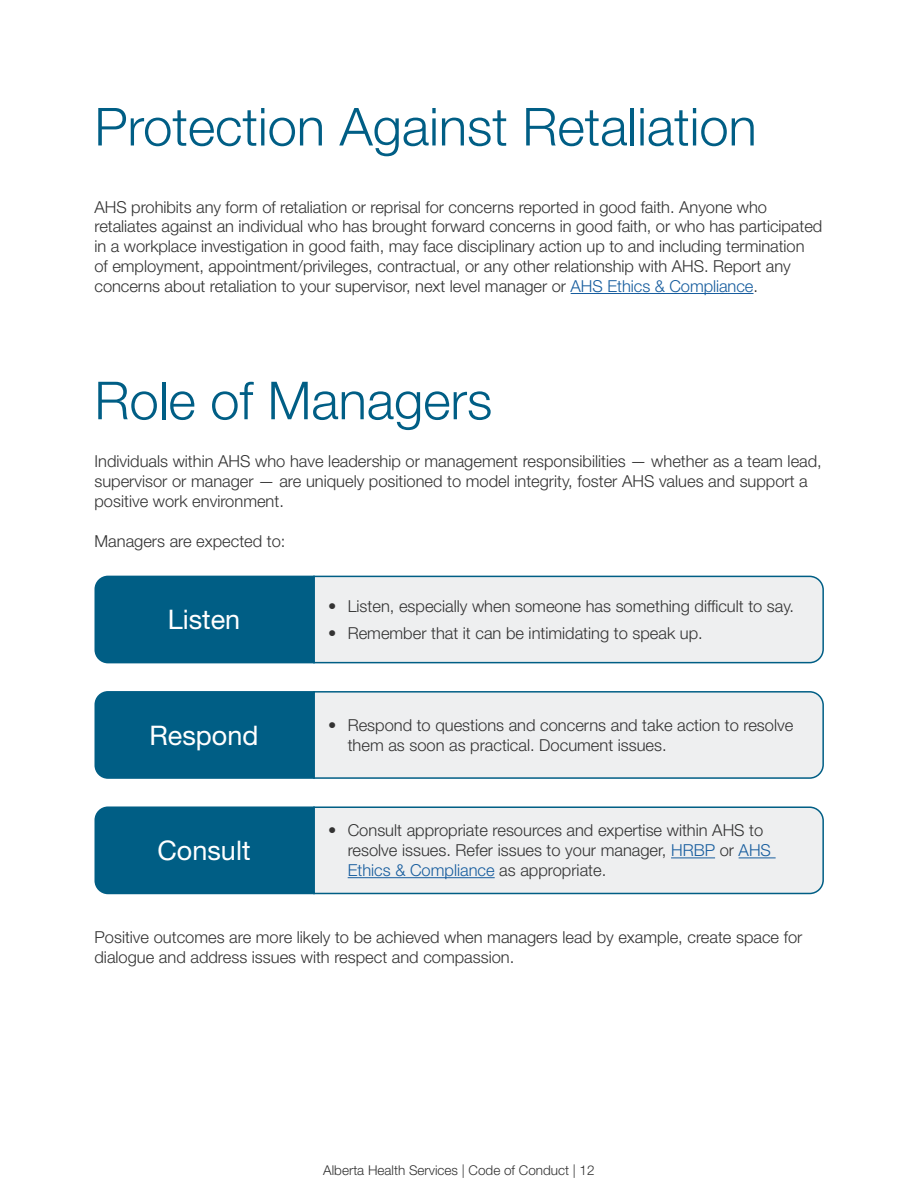
<style>
.page{position:relative;width:918px;height:1188px;background:#fff}
.page>*{position:absolute;margin:0;border:0;box-sizing:border-box;transform-origin:0 0}
.main_header{font:300 52.5px "Helvetica Neue LT Std";color:#005e85}
.main_header-2{font:27px "Helvetica Neue LT Std";color:#fff}
.reg{font:300 16.5px/19.8px "Helvetica Neue LT Std";letter-spacing:-.005em;color:#333}
.bullets{font:300 16.5px/19.8px "Helvetica Neue LT Std";color:#333}
.t1{font:300 13.5px "Helvetica Neue LT Std";color:#333}
.s1{color:#175d9e}
</style>
<div class="page">
<hr style="left:571px;top:293px;width:183px;height:1px;background:#175d9e">
<svg style="left:312px;top:575px;width:512px;height:89px"></svg>
<div style="left:94px;top:576px;width:221px;height:87px;background:#005e85"></div>
<div style="left:315px;top:691px;width:509px;height:88px;background:#eeeff0"></div>
<div style="left:94px;top:691px;width:221px;height:88px;background:#005e85"></div>
<svg style="left:312px;top:806px;width:512px;height:89px"></svg>
<div style="left:94px;top:806px;width:221px;height:88px;background:#005e85"></div>
<p class="main_header" style="left:94px;top:95px;width:664px">Protection Against Retaliation</p>
<p class="reg" style="left:94px;top:197px;width:729px">AHS prohibits any form of retaliation or reprisal for concerns reported in good faith. Anyone who retaliates against an individual who has brought forward concerns in good faith, or who has participated in a workplace investigation in good faith, may face disciplinary action up to and including termination<br>of employment, appointment/privileges, contractual, or any other relationship with AHS. Report any concerns about retaliation to your supervisor, next level manager or <span class="s1">AHS Ethics &amp; Compliance</span>.</p>
<p class="main_header" style="left:94px;top:368px;width:399px">Role of Managers</p>
<p class="reg" style="left:94px;top:451px;width:729px">Individuals within AHS who have leadership or management responsibilities — whether as a team lead, supervisor or manager — are uniquely positioned to model integrity, foster AHS values and support a positive work environment.</p>
<p class="reg" style="left:94px;top:531px;width:193px">Managers are expected to:</p>
<p class="main_header-2" style="left:168px;top:603px;width:74px">Listen</p>
<p class="main_header-2" style="left:149px;top:719px;width:111px">Respond</p>
<p class="main_header-2" style="left:157px;top:834px;width:95px">Consult</p>
<p class="bullets" style="left:328px;top:596px;width:467px">• Listen, especially when someone has something difficult to say.</p>
<p class="bullets" style="left:328px;top:623px;width:376px">• Remember that it can be intimidating to speak up.</p>
<p class="bullets" style="left:328px;top:715px;width:467px">• Respond to questions and concerns and take action to resolve</p>
<p class="bullets" style="left:348px;top:735px;width:321px">them as soon as practical. Document issues.</p>
<p class="bullets" style="left:348px;top:820px;width:425px;text-indent:-20px">• Consult appropriate resources and expertise within AHS to resolve issues. Refer issues to your manager, <span class="s1">HRBP</span> or <span class="s1">AHS<br>Ethics &amp; Compliance</span> as appropriate.</p>
<p class="reg" style="left:94px;top:927px;width:709px">Positive outcomes are more likely to be achieved when managers lead by example, create space for dialogue and address issues with respect and compassion.</p>
<p class="t1" style="left:323px;top:1161px;width:273px">Alberta Health Services | Code of Conduct | 12</p>
</div>
